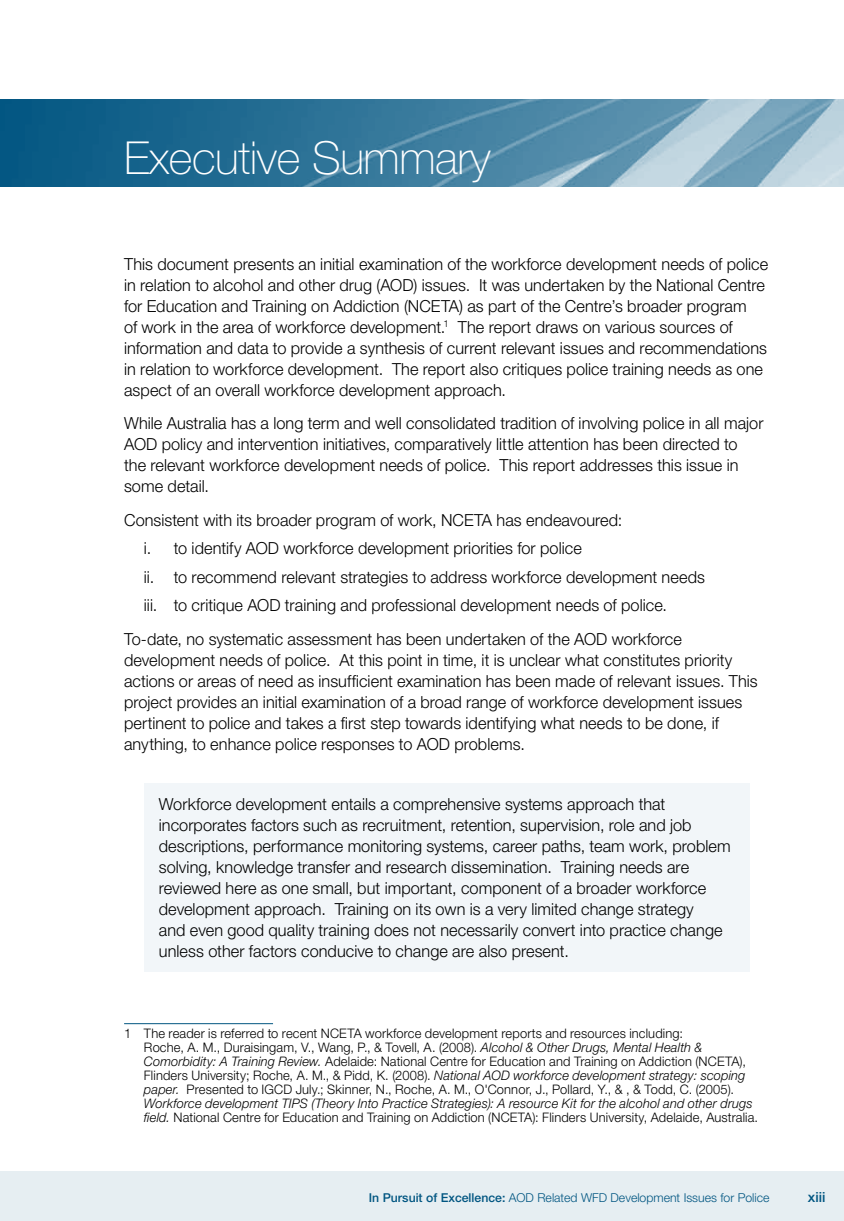
<style>
.page{position:relative;width:844px;height:1221px;background:#fff}
.page>*{position:absolute;margin:0;border:0;box-sizing:border-box;transform-origin:0 0}
.t1{font:100 45.5px "Helvetica Neue LT Std";letter-spacing:-.01em;color:#fff}
.t2{font:300 16.62px/21px "Helvetica Neue LT Std";letter-spacing:.005em;color:#000}
.t3{font:500 14px "Helvetica Neue LT Std";color:#005581}
.t4{font:300 13.12px/14px "Helvetica Neue LT Std";letter-spacing:.01em;color:#000}
.t5{font:300 12.25px "Helvetica Neue LT Std";color:#005581}
.s1{font-style:italic}
.s2{font-weight:500}
</style>
<div class="page">
<div style="left:0;top:1171px;width:843px;height:49px;background:#e6eef2"></div>
<img style="left:0;top:99px;width:843px;height:88px">
<div style="left:144px;top:783px;width:605px;height:188px;background:#f2f6f9"></div>
<hr style="left:124px;top:1023px;width:149px;height:1px;background:#005581">
<h1 class="t1" style="left:124px;top:132px;width:368px">Executive Summary</h1>
<p class="t2" style="left:124px;top:253px;width:645px">This document presents an initial examination of the workforce development needs of police in relation to alcohol and other drug (AOD) issues. It was undertaken by the National Centre for Education and Training on Addiction (NCETA) as part of the Centre’s broader program<br>of work in the area of workforce development.<sup>1</sup> The report draws on various sources of information and data to provide a synthesis of current relevant issues and recommendations in relation to workforce development. The report also critiques police training needs as one aspect of an overall workforce development approach.</p>
<p class="t2" style="left:124px;top:412px;width:640px">While Australia has a long term and well consolidated tradition of involving police in all major AOD policy and intervention initiatives, comparatively little attention has been directed to the relevant workforce development needs of police. This report addresses this issue in some detail.</p>
<p class="t2" style="left:144px;top:505px;width:562px;line-height:28.5px;text-indent:-20px">Consistent with its broader program of work, NCETA has endeavoured:<br>i. to identify AOD workforce development priorities for police<br>ii. to recommend relevant strategies to address workforce development needs iii. to critique AOD training and professional development needs of police.</p>
<p class="t2" style="left:124px;top:628px;width:635px">To-date, no systematic assessment has been undertaken of the AOD workforce development needs of police. At this point in time, it is unclear what constitutes priority actions or areas of need as insufficient examination has been made of relevant issues. This project provides an initial examination of a broad range of workforce development issues pertinent to police and takes a first step towards identifying what needs to be done, if anything, to enhance police responses to AOD problems.</p>
<p class="t2" style="left:159px;top:793px;width:573px">Workforce development entails a comprehensive systems approach that incorporates factors such as recruitment, retention, supervision, role and job descriptions, performance monitoring systems, career paths, team work, problem solving, knowledge transfer and research dissemination. Training needs are reviewed here as one small, but important, component of a broader workforce development approach. Training on its own is a very limited change strategy<br>and even good quality training does not necessarily convert into practice change unless other factors conducive to change are also present.</p>
<p class="t4" style="left:144px;top:1025px;width:615px;text-indent:-20px">1 The reader is referred to recent NCETA workforce development reports and resources including:<br>Roche, A. M., Duraisingam, V., Wang, P., &amp; Tovell, A. (2008). <span class="s1">Alcohol &amp; Other Drugs, Mental Health &amp; Comorbidity: A Training Review.</span> Adelaide: National Centre for Education and Training on Addiction (NCETA), Flinders University; Roche, A. M., &amp; Pidd, K. (2008). <span class="s1">National AOD workforce development strategy: scoping paper.</span> Presented to IGCD July.; Skinner, N., Roche, A. M., O'Connor, J., Pollard, Y., &amp; , &amp; Todd, C. (2005).<br><span class="s1">Workforce development TIPS (Theory Into Practice Strategies): A resource Kit for the alcohol and other drugs field.</span> National Centre for Education and Training on Addiction (NCETA): Flinders University, Adelaide, Australia.</p>
<p class="t5" style="left:369px;top:1190px;width:402px"><span class="s2">In Pursuit of Excellence:</span> AOD Related WFD Development Issues for Police</p>
<p class="t3" style="left:807px;top:1188px;width:19px">xiii</p>
</div>
